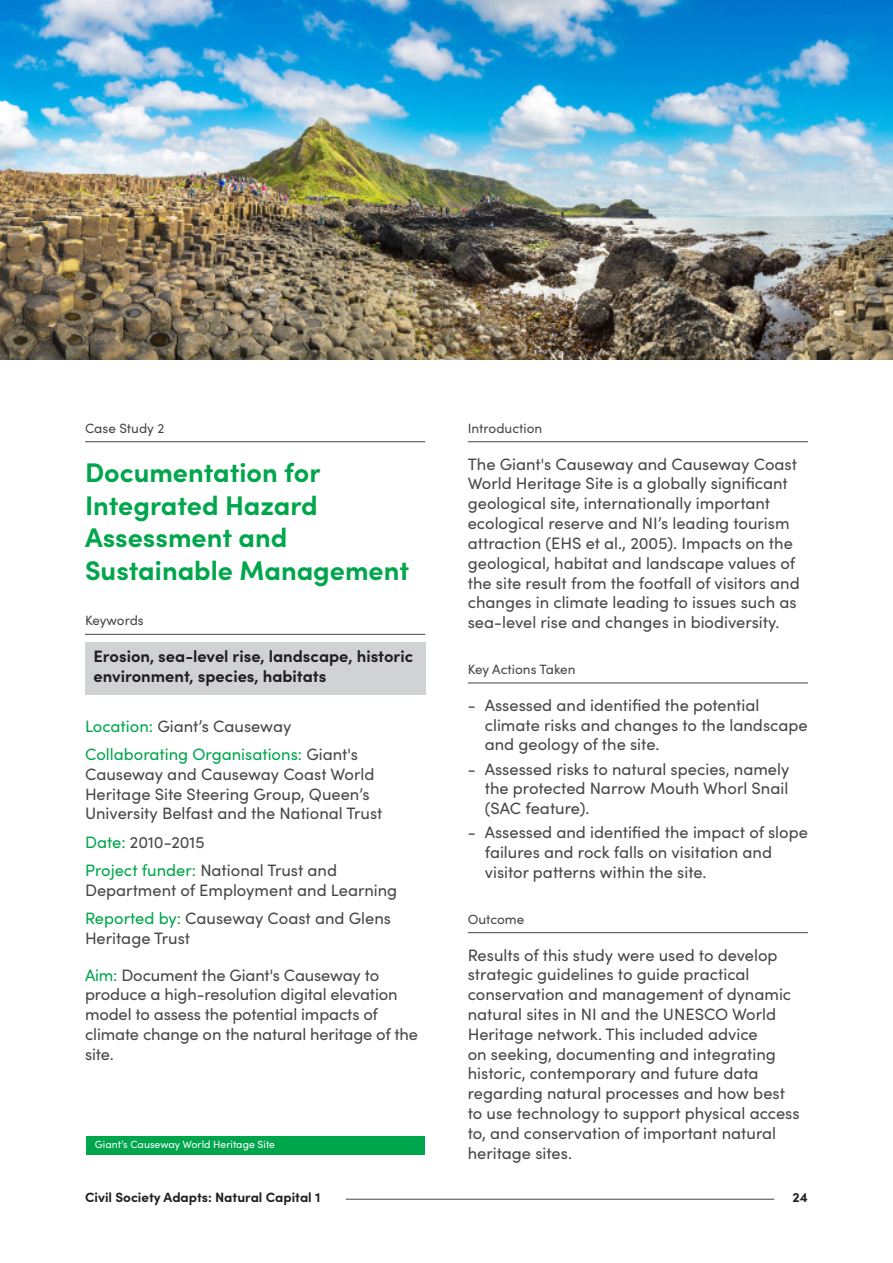
<style>
.page{position:relative;width:893px;height:1263px;background:#fff}
.page>*{position:absolute;margin:0;border:0;box-sizing:border-box;transform-origin:0 0}
.Research_Project_NC1{font:700 27px/32.4px "Sofia Pro";color:#00a64b}
.Body{font:16.5px/19.8px "Sofia Pro";color:#474748}
.Indent{font:16.5px/19.8px "Sofia Pro";color:#474748}
.Keywords{font:700 16.5px/19.8px "Sofia Pro";color:#231f20}
.UNDERLINE{font:13.5px "Sofia Pro";color:#474748}
.t1{font:700 13.5px "Sofia Pro";color:#231f20}
.Picture_Caption{font:10.5px "Sofia Pro";color:#fff}
.s1{color:#00a64b}
</style>
<div class="page">
<hr style="left:85px;top:441px;width:340px;height:1px;background:#474748">
<hr style="left:85px;top:634px;width:340px;height:1px;background:#474748">
<div style="left:85px;top:642px;width:340px;height:52px;background:#d1d2d4"></div>
<hr style="left:468px;top:441px;width:340px;height:1px;background:#474748">
<hr style="left:468px;top:682px;width:340px;height:1px;background:#474748">
<hr style="left:468px;top:932px;width:340px;height:1px;background:#474748">
<hr style="left:346px;top:1199px;width:428px;height:1px;background:#474748">
<img style="left:0;top:0;width:893px;height:360px">
<div style="left:86px;top:1136px;width:339px;height:18px;background:#00a64b"></div>
<p class="UNDERLINE" style="left:85px;top:418px;width:81px">Case Study 2</p>
<p class="Research_Project_NC1" style="left:85px;top:454px;width:326px">Documentation for<br>Integrated Hazard<br>Assessment and<br>Sustainable Management</p>
<p class="UNDERLINE" style="left:85px;top:611px;width:60px">Keywords</p>
<p class="Keywords" style="left:94px;top:645px;width:321px">Erosion, sea-level rise, landscape, historic environment, species, habitats</p>
<p class="Body" style="left:85px;top:715px;width:208px"><span class="s1">Location:</span> Giant’s Causeway</p>
<p class="Body" style="left:85px;top:743px;width:299px"><span class="s1">Collaborating Organisations:</span> Giant's Causeway and Causeway Coast World Heritage Site Steering Group, Queen’s University Belfast and the National Trust</p>
<p class="Body" style="left:85px;top:831px;width:121px"><span class="s1">Date:</span> 2010-2015</p>
<p class="Body" style="left:85px;top:859px;width:314px"><span class="s1">Project funder:</span> National Trust and<br>Department of Employment and Learning</p>
<p class="Body" style="left:85px;top:907px;width:308px"><span class="s1">Reported by:</span> Causeway Coast and Glens<br>Heritage Trust</p>
<p class="Body" style="left:85px;top:964px;width:335px"><span class="s1">Aim:</span> Document the Giant's Causeway to produce a high-resolution digital elevation model to assess the potential impacts of climate change on the natural heritage of the site.</p>
<p class="Picture_Caption" style="left:95px;top:1136px;width:182px">Giant’s Causeway World Heritage Site</p>
<p class="UNDERLINE" style="left:468px;top:418px;width:76px">Introduction</p>
<p class="Body" style="left:468px;top:453px;width:333px">The Giant's Causeway and Causeway Coast World Heritage Site is a globally significant geological site, internationally important ecological reserve and NI’s leading tourism attraction (EHS et al., 2005). Impacts on the geological, habitat and landscape values of the site result from the footfall of visitors and changes in climate leading to issues such as sea-level rise and changes in biodiversity.</p>
<p class="UNDERLINE" style="left:468px;top:659px;width:109px">Key Actions Taken</p>
<p class="Indent" style="left:485px;top:694px;width:324px;text-indent:-17px">- Assessed and identified the potential climate risks and changes to the landscape and geology of the site.</p>
<p class="Indent" style="left:485px;top:758px;width:306px;text-align:justify;text-indent:-17px">- Assessed risks to natural species, namely the protected Narrow Mouth Whorl Snail (SAC feature).</p>
<p class="Indent" style="left:485px;top:822px;width:325px;text-indent:-17px">- Assessed and identified the impact of slope failures and rock falls on visitation and visitor patterns within the site.</p>
<p class="UNDERLINE" style="left:468px;top:909px;width:58px">Outcome</p>
<p class="Body" style="left:468px;top:944px;width:333px">Results of this study were used to develop strategic guidelines to guide practical conservation and management of dynamic natural sites in NI and the UNESCO World Heritage network. This included advice<br>on seeking, documenting and integrating historic, contemporary and future data regarding natural processes and how best to use technology to support physical access to, and conservation of important natural heritage sites.</p>
<p class="t1" style="left:85px;top:1187px;width:237px">Civil Society Adapts: Natural Capital 1</p>
<p class="t1" style="left:793px;top:1187px;width:17px">24</p>
</div>
